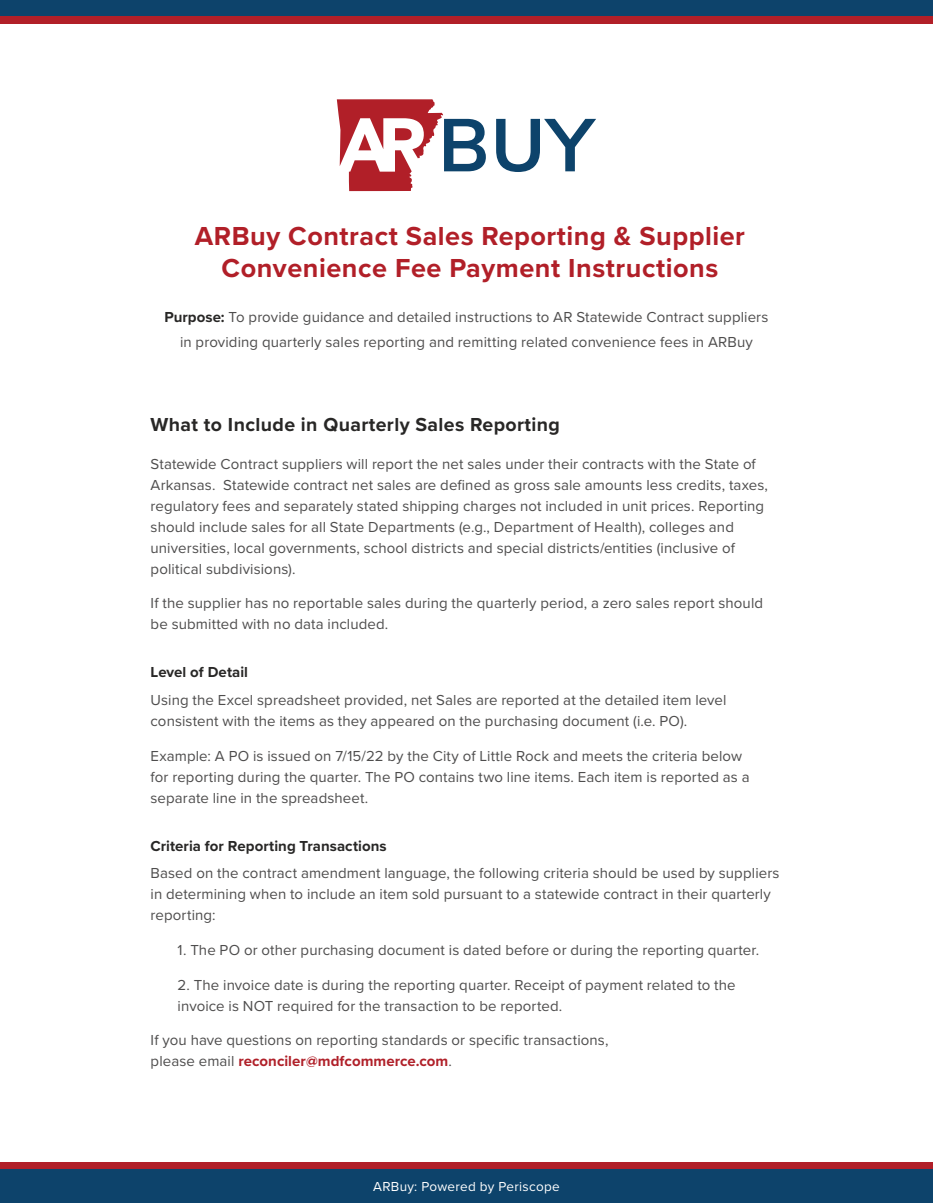
<style>
.page{position:relative;width:933px;height:1203px;background:#fff}
.page>*{position:absolute;margin:0;border:0;box-sizing:border-box;transform-origin:0 0}
.t1{font:700 27px/32.4px "Proxima Nova";letter-spacing:.02em;color:#b11f28;text-align:center}
.t2{font:700 19.5px "Proxima Nova";letter-spacing:.02em;color:#282726}
.t3{font:15px/21px "Proxima Nova";letter-spacing:.005em;color:#4e4d4d}
.t4{font:700 15px "Proxima Nova";letter-spacing:.005em;color:#282726}
.t5{font:13.5px "Proxima Nova";letter-spacing:.02em;color:#fff}
.s1{font-weight:700;color:#282726}
.s2{font-weight:700;color:#b02029}
</style>
<div class="page">
<div style="left:0;top:1161px;width:932px;height:8px;background:#b11f28"></div>
<div style="left:0;top:0;width:932px;height:17px;background:#0d436b"></div>
<div style="left:0;top:1169px;width:932px;height:33px;background:#0d436b"></div>
<div style="left:0;top:17px;width:932px;height:7px;background:#b11f28"></div>
<svg style="left:336px;top:99px;width:149px;height:92px"></svg>
<svg style="left:496px;top:119px;width:100px;height:53px"></svg>
<h1 class="t1" style="left:195px;top:219px;width:551px">ARBuy Contract Sales Reporting &amp; Supplier<br>Convenience Fee Payment Instructions</h1>
<p class="t3" style="left:164px;top:303px;width:605px;line-height:25.8px;text-align:center"><span class="s1">Purpose:</span> To provide guidance and detailed instructions to AR Statewide Contract suppliers in providing quarterly sales reporting and remitting related convenience fees in ARBuy</p>
<h2 class="t2" style="left:150px;top:410px;width:410px">What to Include in Quarterly Sales Reporting</h2>
<p class="t3" style="left:150px;top:452px;width:618px">Statewide Contract suppliers will report the net sales under their contracts with the State of Arkansas. Statewide contract net sales are defined as gross sale amounts less credits, taxes, regulatory fees and separately stated shipping charges not included in unit prices. Reporting should include sales for all State Departments (e.g., Department of Health), colleges and universities, local governments, school districts and special districts/entities (inclusive of political subdivisions).</p>
<p class="t3" style="left:150px;top:592px;width:613px">If the supplier has no reportable sales during the quarterly period, a zero sales report should be submitted with no data included.</p>
<p class="t4" style="left:150px;top:661px;width:99px">Level of Detail</p>
<p class="t3" style="left:150px;top:688px;width:577px">Using the Excel spreadsheet provided, net Sales are reported at the detailed item level consistent with the items as they appeared on the purchasing document (i.e. PO).</p>
<p class="t3" style="left:150px;top:744px;width:600px">Example: A PO is issued on 7/15/22 by the City of Little Rock and meets the criteria below for reporting during the quarter. The PO contains two line items. Each item is reported as a separate line in the spreadsheet.</p>
<p class="t4" style="left:150px;top:834px;width:237px">Criteria for Reporting Transactions</p>
<p class="t3" style="left:150px;top:862px;width:630px">Based on the contract amendment language, the following criteria should be used by suppliers in determining when to include an item sold pursuant to a statewide contract in their quarterly reporting:</p>
<p class="t3" style="left:177px;top:938px;width:583px">1. The PO or other purchasing document is dated before or during the reporting quarter.</p>
<p class="t3" style="left:177px;top:973px;width:559px">2. The invoice date is during the reporting quarter. Receipt of payment related to the invoice is NOT required for the transaction to be reported.</p>
<p class="t3" style="left:150px;top:1028px;width:459px">If you have questions on reporting standards or specific transactions, please email <span class="s2">reconciler@mdfcommerce.com</span>.</p>
<p class="t5" style="left:373px;top:1176px;width:188px">ARBuy: Powered by Periscope</p>
</div>
